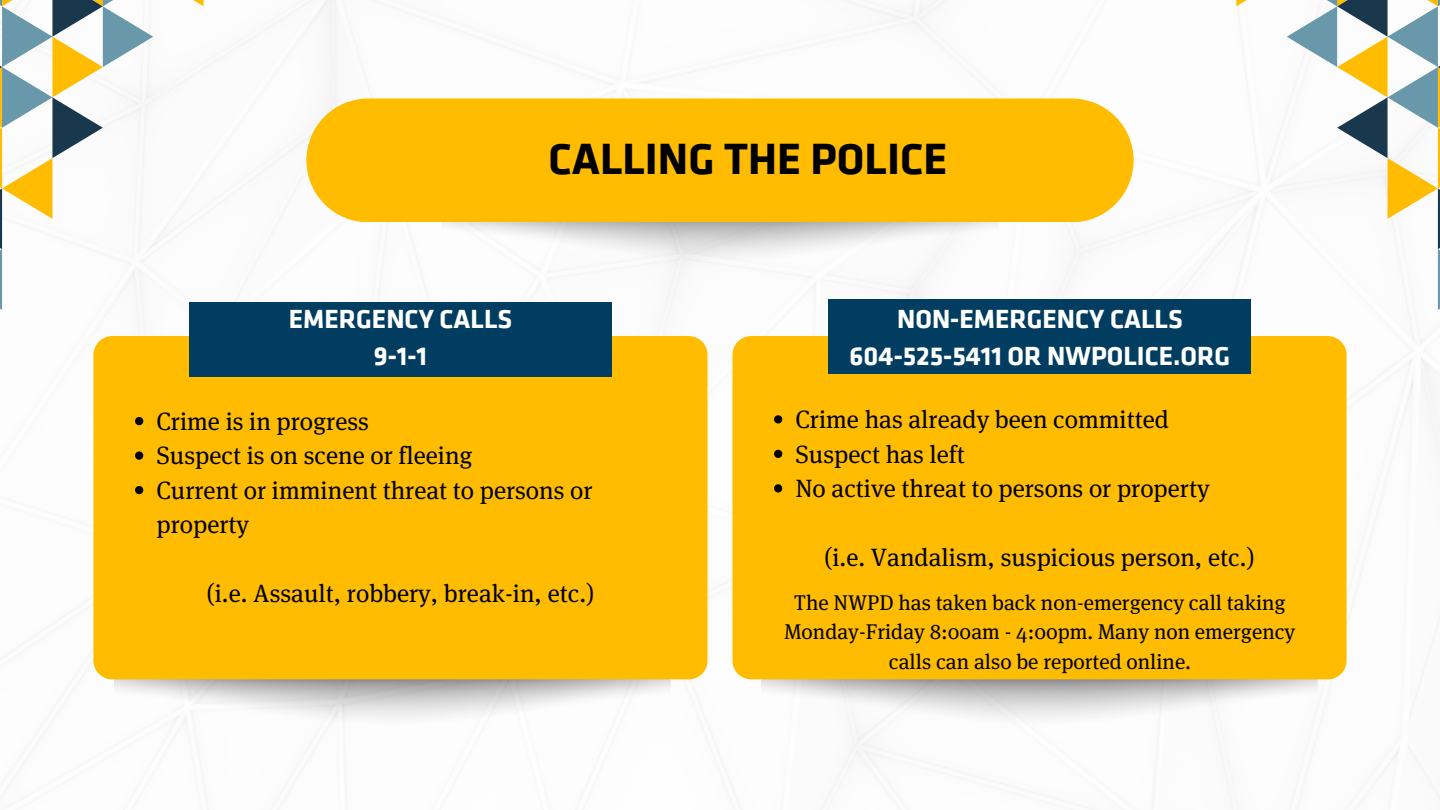
<style>
.page{position:relative;width:1440px;height:810px;background:#fff}
.page>*{position:absolute;margin:0;border:0;box-sizing:border-box;transform-origin:0 0}
.t1{font:700 45px "Klavika Web Basic";color:#000}
.t2{font:700 27px/37.5px "Klavika Web Basic";color:#fff;text-align:center}
.t3{font:25px/34.5px "Meta Serif OT";color:#000}
.t4{font:21.3px/29.2px "Meta Serif OT";color:#000;text-align:center}
</style>
<div class="page">
<img style="left:114px;top:679px;width:557px;height:50px">
<img style="left:761px;top:679px;width:557px;height:50px">
<div style="left:93px;top:336px;width:615px;height:343px;background:#ffbc00"></div>
<div style="left:732px;top:336px;width:615px;height:343px;background:#ffbc00"></div>
<div style="left:189px;top:302px;width:423px;height:74px;background:#003d60"></div>
<div style="left:828px;top:299px;width:423px;height:74px;background:#003d60"></div>
<div style="left:306px;top:98px;width:827px;height:124px;background:#ffbc00"></div>
<svg style="left:0;top:0;width:203px;height:310px"></svg>
<svg style="left:1236px;top:0;width:204px;height:310px"></svg>
<svg style="left:135px;top:417px;width:8px;height:8px"></svg>
<svg style="left:135px;top:451px;width:8px;height:9px"></svg>
<svg style="left:135px;top:486px;width:8px;height:8px"></svg>
<svg style="left:774px;top:415px;width:8px;height:9px"></svg>
<svg style="left:774px;top:450px;width:8px;height:8px"></svg>
<svg style="left:774px;top:484px;width:8px;height:9px"></svg>
<h1 class="t1" style="left:548px;top:133px;width:401px">CALLING THE POLICE</h1>
<p class="t2" style="left:289px;top:301px;width:225px">EMERGENCY CALLS<br>9-1-1</p>
<h2 class="t2" style="left:850px;top:301px;width:382px">NON-EMERGENCY CALLS<br>604-525-5411 OR NWPOLICE.ORG</h2>
<h2 class="t3" style="left:157px;top:404px;width:214px">Crime is in progress</h2>
<p class="t3" style="left:157px;top:438px;width:318px">Suspect is on scene or fleeing</p>
<p class="t3" style="left:157px;top:473px;width:438px">Current or imminent threat to persons or property</p>
<p class="t3" style="left:207px;top:576px;width:389px">(i.e. Assault, robbery, break-in, etc.)</p>
<h3 class="t3" style="left:796px;top:402px;width:375px">Crime has already been committed</h3>
<p class="t3" style="left:796px;top:436px;width:171px">Suspect has left</p>
<p class="t3" style="left:796px;top:471px;width:416px">No active threat to persons or property</p>
<p class="t3" style="left:824px;top:540px;width:432px">(i.e. Vandalism, suspicious person, etc.)</p>
<h3 class="t4" style="left:785px;top:588px;width:512px">The NWPD has taken back non-emergency call taking<br>Monday-Friday 8:00am - 4:00pm. Many non emergency calls can also be reported online.</h3>
</div>
